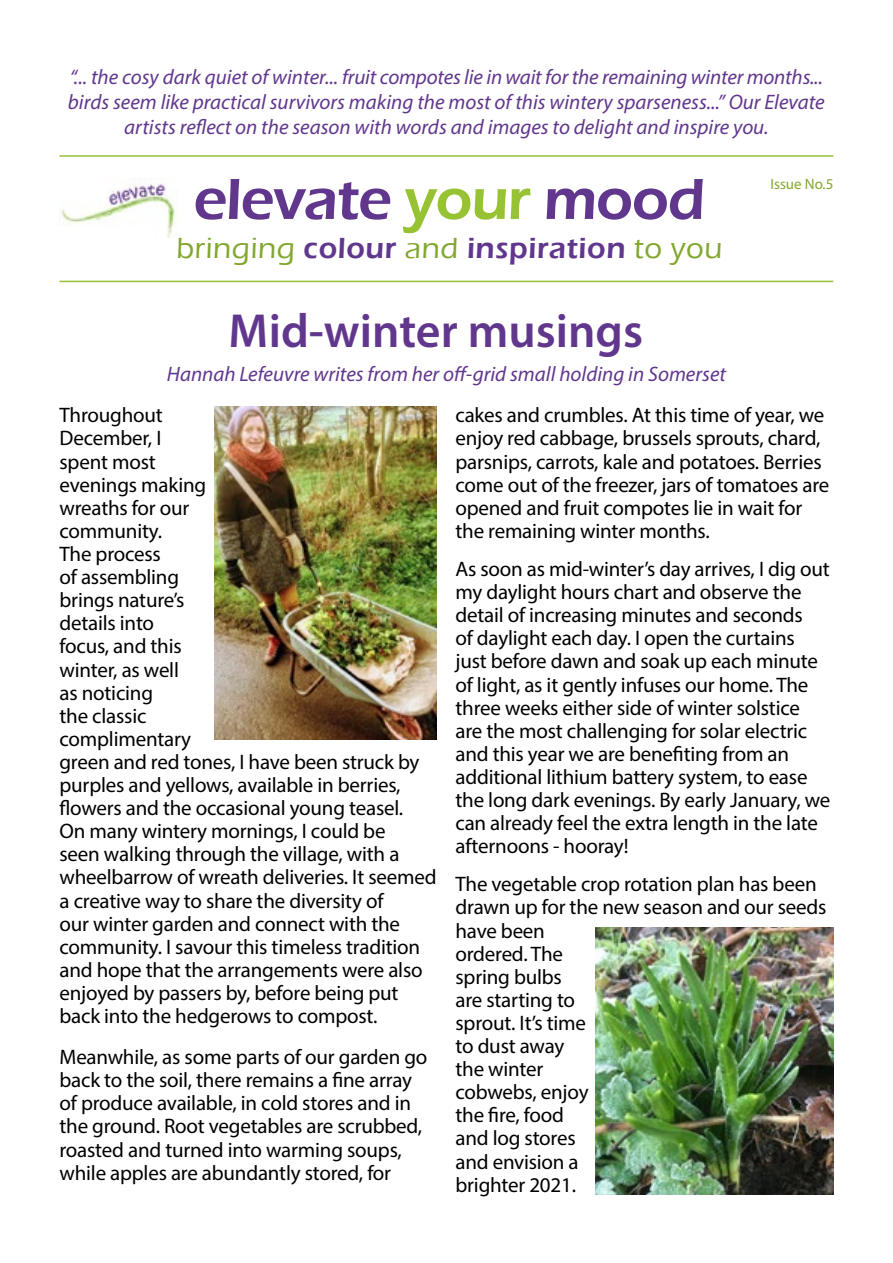
<style>
.page{position:relative;width:893px;height:1263px;background:#fff}
.page>*{position:absolute;margin:0;border:0;box-sizing:border-box;transform-origin:0 0}
.t1{font:600 60px "Eras ITC";letter-spacing:-.02em;color:#61378d}
.t2{font:600 48px "Myriad Pro";color:#61378d}
.t3{font:600 30px "Eras ITC";letter-spacing:.02em;color:#61378d}
.t4{font:21px/23.1px "Myriad Pro";letter-spacing:-.01em;color:#000}
.t5{font:italic 21px/25.2px "Myriad Pro";color:#61378d;text-align:center}
.t6{font:15px "Myriad Pro";color:#82a72e}
.s1{color:#97c234}
.s2{font-weight:500;color:#82a72e}
</style>
<div class="page">
<img style="left:59px;top:178px;width:116px;height:59px">
<hr style="left:60px;top:155px;width:773px;height:2px;background:#97c234">
<hr style="left:60px;top:281px;width:773px;height:1px;background:#97c234">
<img style="left:595px;top:927px;width:238px;height:268px">
<img style="left:215px;top:407px;width:222px;height:333px">
<p class="t5" style="left:68px;top:64px;width:758px">“... the cosy dark quiet of winter... fruit compotes lie in wait for the remaining winter months... birds seem like practical survivors making the most of this wintery sparseness...” Our Elevate artists reflect on the season with words and images to delight and inspire you.</p>
<h1 class="t1" style="left:193px;top:165px;width:513px">elevate <span class="s1">your</span> mood</h1>
<h3 class="t3" style="left:176px;top:231px;width:547px"><span class="s2">bringing</span> colour <span class="s2">and</span> inspiration <span class="s2">to you</span></h3>
<h2 class="t2" style="left:229px;top:300px;width:416px">Mid-winter musings</h2>
<p class="t6" style="left:770px;top:175px;width:64px">Issue No.5</p>
<p class="t5" style="left:167px;top:361px;width:561px">Hannah Lefeuvre writes from her off-grid small holding in Somerset</p>
<p class="t4" style="left:60px;top:403px;width:379px">Throughout<br>December, I<br>spent most<br>evenings making<br>wreaths for our<br>community.<br>The process<br>of assembling<br>brings nature’s<br>details into<br>focus, and this<br>winter, as well<br>as noticing<br>the classic<br>complimentary<br>green and red tones, I have been struck by purples and yellows, available in berries, flowers and the occasional young teasel.<br>On many wintery mornings, I could be<br>seen walking through the village, with a wheelbarrow of wreath deliveries. It seemed a creative way to share the diversity of<br>our winter garden and connect with the community. I savour this timeless tradition and hope that the arrangements were also enjoyed by passers by, before being put back into the hedgerows to compost.</p>
<p class="t4" style="left:60px;top:1045px;width:369px">Meanwhile, as some parts of our garden go back to the soil, there remains a fine array of produce available, in cold stores and in the ground. Root vegetables are scrubbed, roasted and turned into warming soups, while apples are abundantly stored, for</p>
<p class="t4" style="left:455px;top:403px;width:375px">cakes and crumbles. At this time of year, we enjoy red cabbage, brussels sprouts, chard, parsnips, carrots, kale and potatoes. Berries come out of the freezer, jars of tomatoes are opened and fruit compotes lie in wait for the remaining winter months.</p>
<p class="t4" style="left:455px;top:557px;width:376px">As soon as mid-winter’s day arrives, I dig out my daylight hours chart and observe the detail of increasing minutes and seconds<br>of daylight each day. I open the curtains just before dawn and soak up each minute of light, as it gently infuses our home. The three weeks either side of winter solstice are the most challenging for solar electric and this year we are benefiting from an additional lithium battery system, to ease the long dark evenings. By early January, we can already feel the extra length in the late afternoons - hooray!</p>
<p class="t4" style="left:455px;top:872px;width:372px">The vegetable crop rotation plan has been drawn up for the new season and our seeds have been<br>ordered. The<br>spring bulbs<br>are starting to<br>sprout. It’s time<br>to dust away<br>the winter<br>cobwebs, enjoy<br>the fire, food<br>and log stores<br>and envision a<br>brighter 2021.</p>
</div>
